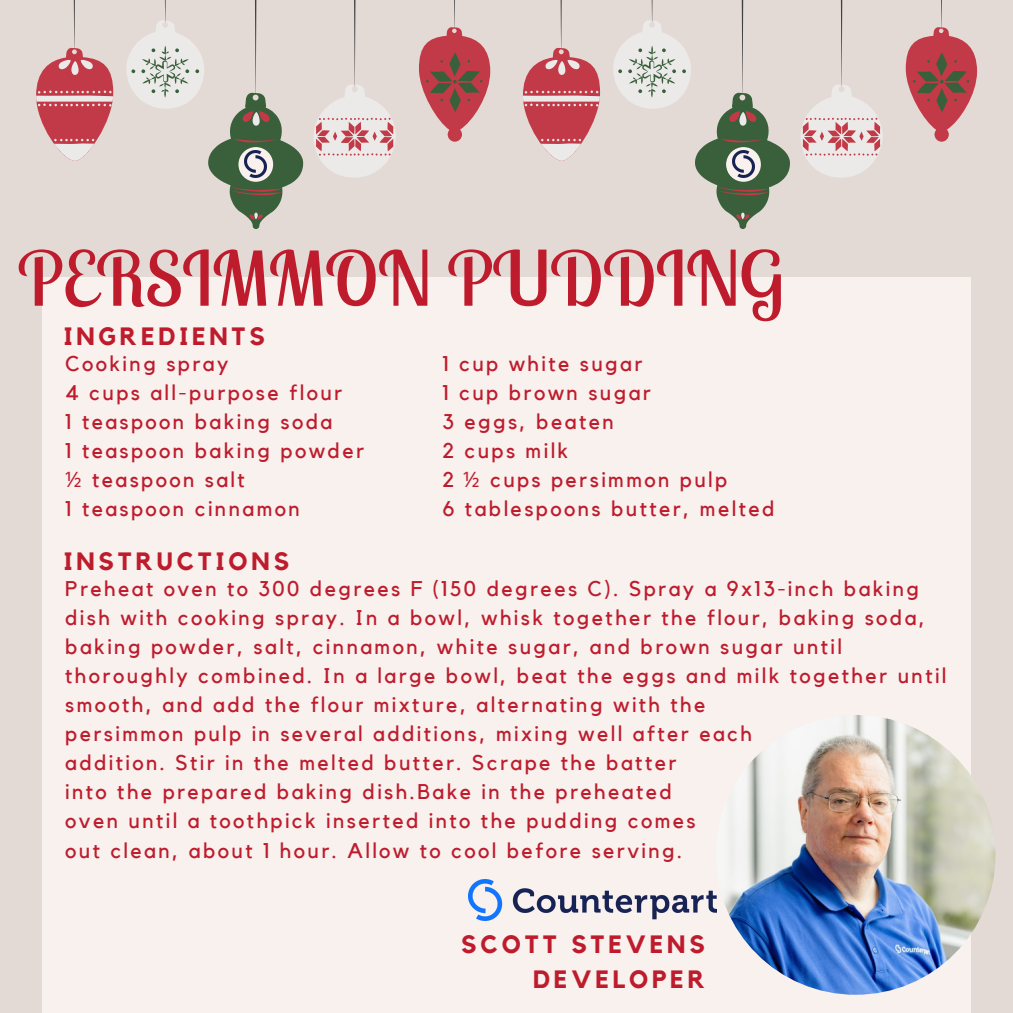
<style>
.page{position:relative;width:1013px;height:1013px;background:#fff}
.page>*{position:absolute;margin:0;border:0;box-sizing:border-box;transform-origin:0 0}
.t1{font:75px "Lobster Two";color:#be1c2d}
.t2{font:700 25px "Kollektif";letter-spacing:.155em;color:#be1c2d}
.t3{font:21.25px/29px "Kollektif";letter-spacing:.115em;color:#be1c2d}
.s1{font-family:"Noto Sans"}
</style>
<div class="page">
<div style="left:0;top:0;width:1012px;height:1012px;background:#e4dad5"></div>
<svg style="left:36px;top:0;width:77px;height:161px"></svg>
<svg style="left:419px;top:0;width:71px;height:142px"></svg>
<svg style="left:126px;top:0;width:177px;height:229px"></svg>
<svg style="left:314px;top:0;width:82px;height:178px"></svg>
<svg style="left:523px;top:0;width:77px;height:161px"></svg>
<svg style="left:905px;top:0;width:72px;height:142px"></svg>
<svg style="left:613px;top:0;width:177px;height:229px"></svg>
<svg style="left:801px;top:0;width:82px;height:178px"></svg>
<div style="left:42px;top:277px;width:928px;height:735px;background:#f8f1ee"></div>
<img style="left:715px;top:715px;width:280px;height:279px;border-radius:50%">
<svg style="left:238px;top:147px;width:35px;height:35px"></svg>
<svg style="left:726px;top:147px;width:35px;height:35px"></svg>
<img style="left:245px;top:151px;width:21px;height:26px">
<img style="left:732px;top:151px;width:22px;height:26px">
<img style="left:468px;top:879px;width:248px;height:41px">
<p class="t1" style="left:17px;top:231px;width:767px">PERSIMMON PUDDING</p>
<p class="t2" style="left:64px;top:325px;width:203px">INGREDIENTS</p>
<p class="t3" style="left:65px;top:349px;width:165px">Cooking spray</p>
<p class="t3" style="left:65px;top:378px;width:278px">4 cups all-purpose flour</p>
<p class="t3" style="left:65px;top:408px;width:268px">1 teaspoon baking soda</p>
<p class="t3" style="left:65px;top:437px;width:300px">1 teaspoon baking powder</p>
<p class="t3" style="left:65px;top:466px;width:181px"><span class="s1">½</span> teaspoon salt</p>
<p class="t3" style="left:65px;top:495px;width:236px">1 teaspoon cinnamon</p>
<p class="t2" style="left:64px;top:550px;width:227px">INSTRUCTIONS</p>
<p class="t3" style="left:65px;top:574px;width:882px">Preheat oven to 300 degrees F (150 degrees C). Spray a 9x13-inch baking dish with cooking spray. In a bowl, whisk together the flour, baking soda, baking powder, salt, cinnamon, white sugar, and brown sugar until thoroughly combined. In a large bowl, beat the eggs and milk together until smooth, and add the flour mixture, alternating with the</p>
<p class="t3" style="left:65px;top:720px;width:688px">persimmon pulp in several additions, mixing well after each</p>
<p class="t3" style="left:65px;top:749px;width:612px">addition. Stir in the melted butter. Scrape the batter</p>
<p class="t3" style="left:65px;top:778px;width:608px">into the prepared baking dish.Bake in the preheated</p>
<p class="t3" style="left:65px;top:807px;width:632px">oven until a toothpick inserted into the pudding comes</p>
<p class="t3" style="left:65px;top:836px;width:618px">out clean, about 1 hour. Allow to cool before serving.</p>
<p class="t3" style="left:442px;top:349px;width:202px">1 cup white sugar</p>
<p class="t3" style="left:442px;top:378px;width:210px">1 cup brown sugar</p>
<p class="t3" style="left:442px;top:408px;width:173px">3 eggs, beaten</p>
<p class="t3" style="left:442px;top:437px;width:127px">2 cups milk</p>
<p class="t3" style="left:442px;top:466px;width:286px">2 <span class="s1">½</span> cups persimmon pulp</p>
<p class="t3" style="left:442px;top:495px;width:333px">6 tablespoons butter, melted</p>
<p class="t2" style="left:461px;top:932px;width:245px">SCOTT STEVENS</p>
<p class="t2" style="left:533px;top:967px;width:173px">DEVELOPER</p>
</div>
